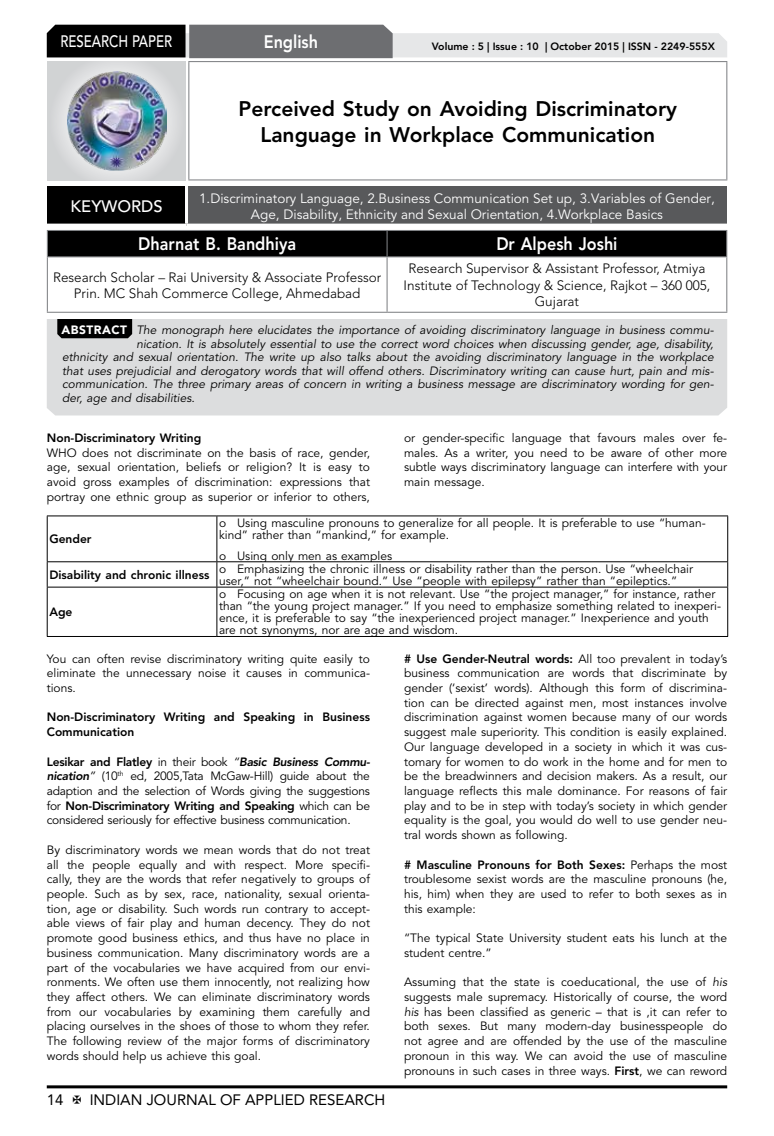
<style>
.page{position:relative;width:774px;height:1136px;background:#fff}
.page>*{position:absolute;margin:0;border:0;box-sizing:border-box;transform-origin:0 0}
.t1{font:800 21px/26.2px "Avenir LT Std";color:#000;text-align:center}
.t2{font:800 18px "Avenir LT Std";color:#fff;scale:.9 1}
.t3{font:500 16.5px "Avenir LT Std";color:#fff;scale:.8 1}
.t4{font:500 16.5px "Avenir LT Std";color:#fff}
.t5{font:15px "Avenir LT Std";color:#000}
.t6{font:300 13.5px/16.2px "Avenir LT Std";color:#000;text-align:center}
.t7{font:13.5px/16.2px "Avenir LT Std";color:#fff;text-align:center}
.t8{font:12px/14.7px "Avenir LT Std";color:#000;text-align:justify}
.t9{font:italic 12px "Avenir LT Std";color:#000}
.t10{font:800 12px/14.7px "Avenir LT Std";color:#000}
.t11{font:800 10.5px "Avenir LT Std";color:#000}
.s1{font-weight:900;font-style:normal;color:#fff}
.s2{font-weight:800}
.s3{font-style:italic}
.s4{font-weight:800;font-style:italic}
</style>
<div class="page">
<hr style="left:47px;top:1085px;width:680px;height:3px;background:#000">
<div style="left:48px;top:62px;width:137px;height:118px;background:linear-gradient(to right,#d9dadb,#d9dadb)"></div>
<img style="left:68px;top:71px;width:99px;height:100px">
<svg style="left:47px;top:25px;width:680px;height:33px;background:#979899"></svg>
<hr style="left:188px;top:61px;width:539px;height:1px;background:#808285">
<hr style="left:188px;top:62px;width:1px;height:117px;background:#808285">
<hr style="left:726px;top:62px;width:1px;height:117px;background:#808285">
<hr style="left:188px;top:179px;width:539px;height:1px;background:#808285">
<div style="left:47px;top:230px;width:680px;height:26px;background:#000"></div>
<hr style="left:47px;top:256px;width:340px;height:1px;background:#808285">
<hr style="left:47px;top:257px;width:1px;height:55px;background:#808285">
<hr style="left:387px;top:256px;width:340px;height:1px;background:#808285">
<hr style="left:386px;top:257px;width:2px;height:55px;background:#808285">
<hr style="left:726px;top:257px;width:1px;height:55px;background:#808285">
<hr style="left:47px;top:312px;width:340px;height:1px;background:#808285">
<hr style="left:387px;top:312px;width:340px;height:1px;background:#808285">
<div style="left:47px;top:186px;width:139px;height:39px;background:#000"></div>
<div style="left:186px;top:186px;width:541px;height:39px;background:#58595b"></div>
<hr style="left:185px;top:186px;width:3px;height:37px;background:#fff">
<hr style="left:47px;top:223px;width:139px;height:3px;background:#fff">
<hr style="left:186px;top:223px;width:541px;height:3px;background:#fff">
<div style="left:47px;top:319px;width:680px;height:96px;background:#dcddde"></div>
<svg style="left:57px;top:319px;width:75px;height:19px"></svg>
<svg style="left:48px;top:516px;width:679px;height:120px"></svg>
<hr style="left:216px;top:516px;width:1px;height:45px;background:#000">
<hr style="left:47px;top:561px;width:170px;height:1px;background:#000">
<hr style="left:217px;top:561px;width:511px;height:1px;background:#000">
<svg style="left:216px;top:562px;width:1px;height:24px"></svg>
<hr style="left:47px;top:586px;width:170px;height:1px;background:#000">
<hr style="left:217px;top:586px;width:511px;height:1px;background:#000">
<hr style="left:216px;top:587px;width:1px;height:49px;background:#000">
<hr style="left:47px;top:515px;width:170px;height:1px;background:#000">
<hr style="left:47px;top:516px;width:1px;height:45px;background:#000">
<hr style="left:217px;top:515px;width:511px;height:1px;background:#000">
<hr style="left:727px;top:516px;width:1px;height:45px;background:#000">
<svg style="left:47px;top:562px;width:1px;height:24px"></svg>
<svg style="left:727px;top:562px;width:1px;height:24px"></svg>
<hr style="left:47px;top:587px;width:1px;height:49px;background:#000">
<hr style="left:727px;top:587px;width:1px;height:49px;background:#000">
<hr style="left:47px;top:636px;width:170px;height:1px;background:#000">
<hr style="left:217px;top:636px;width:511px;height:1px;background:#000">
<h3 class="t3" style="left:60px;top:32px;width:139px">RESEARCH PAPER</h3>
<h2 class="t2" style="left:264px;top:31px;width:62px">English</h2>
<p class="t11" style="left:432px;top:41px;width:284px">Volume : 5 | Issue : 10 | October 2015 | ISSN - 2249-555X</p>
<h1 class="t1" style="left:239px;top:95px;width:440px">Perceived Study on Avoiding Discriminatory<br>Language in Workplace Communication</h1>
<h3 class="t4" style="left:71px;top:196px;width:94px">KEYWORDS</h3>
<p class="t7" style="left:199px;top:190px;width:517px">1.Discriminatory Language, 2.Business Communication Set up, 3.Variables of Gender,<br>Age, Disability, Ethnicity and Sexual Orientation, 4.Workplace Basics</p>
<h2 class="t2" style="left:138px;top:233px;width:177px">Dharnat B. Bandhiya</h2>
<h2 class="t2" style="left:496px;top:233px;width:136px">Dr Alpesh Joshi</h2>
<p class="t6" style="left:53px;top:269px;width:330px">Research Scholar – Rai University &amp; Associate Professor<br>Prin. MC Shah Commerce College, Ahmedabad</p>
<p class="t6" style="left:404px;top:261px;width:308px">Research Supervisor &amp; Assistant Professor, Atmiya<br>Institute of Technology &amp; Science, Rajkot – 360 005,<br>Gujarat</p>
<p class="t9" style="left:62px;top:323px;width:653px"><span class="s1">ABSTRACT</span> The monograph here elucidates the importance of avoiding discriminatory language in business commu-</p>
<p class="t9" style="left:136px;top:336px;width:579px">nication. It is absolutely essential to use the correct word choices when discussing gender, age, disability,</p>
<p class="t9" style="left:62px;top:350px;width:653px">ethnicity and sexual orientation. The write up also talks about the avoiding discriminatory language in the workplace</p>
<p class="t9" style="left:62px;top:363px;width:653px">that uses prejudicial and derogatory words that will offend others. Discriminatory writing can cause hurt, pain and mis-</p>
<p class="t9" style="left:62px;top:377px;width:653px">communication. The three primary areas of concern in writing a business message are discriminatory wording for gen-</p>
<p class="t9" style="left:62px;top:390px;width:134px">der, age and disabilities.</p>
<p class="t10" style="left:47px;top:430px;width:156px">Non-Discriminatory Writing</p>
<p class="t8" style="left:47px;top:445px;width:325px">WHO does not discriminate on the basis of race, gender, age, sexual orientation, beliefs or religion? It is easy to avoid gross examples of discrimination: expressions that portray one ethnic group as superior or inferior to others,</p>
<p class="t8" style="left:404px;top:431px;width:325px">or gender-specific language that favours males over fe&shy;males. As a writer, you need to be aware of other more subtle ways discriminatory language can interfere with your main message.</p>
<p class="t8" style="left:219px;top:517px;width:488px;line-height:12px">o Using masculine pronouns to generalize for all people. It is preferable to use “human&shy;kind” rather than “mankind,” for example.</p>
<p class="t8" style="left:219px;top:548px;width:175px">o Using only men as examples</p>
<p class="t10" style="left:49px;top:532px;width:44px">Gender</p>
<p class="t10" style="left:49px;top:567px;width:162px">Disability and chronic illness</p>
<p class="t8" style="left:219px;top:563px;width:476px;line-height:12px">o Emphasizing the chronic illness or disability rather than the person. Use “wheelchair user,” not “wheelchair bound.” Use “people with epilepsy” rather than “epileptics.”</p>
<p class="t10" style="left:49px;top:604px;width:25px">Age</p>
<p class="t8" style="left:219px;top:588px;width:504px;line-height:12px;text-align:left">o Focusing on age when it is not relevant. Use “the project manager,” for instance, rather than “the young project manager.” If you need to emphasize something related to inexperi&shy;ence, it is preferable to say “the inexperienced project manager.” Inexperience and youth are not synonyms, nor are age and wisdom.</p>
<p class="t8" style="left:47px;top:651px;width:325px">You can often revise discriminatory writing quite easily to eliminate the unnecessary noise it causes in communica&shy;tions.</p>
<p class="t10" style="left:47px;top:710px;width:325px">Non-Discriminatory Writing and Speaking in Business<br>Communication</p>
<p class="t8" style="left:47px;top:754px;width:325px"><span class="s2">Lesikar and Flatley</span> in their book <span class="s3">“</span><span class="s4">Basic Business Commu&shy;nication</span><span class="s3">”</span> (10<sup>th</sup> ed, 2005,Tata McGaw-Hill) guide about the adaption and the selection of Words giving the suggestions for <span class="s2">Non-Discriminatory Writing and Speaking</span> which can be considered seriously for effective business communication.</p>
<p class="t8" style="left:47px;top:842px;width:325px">By discriminatory words we mean words that do not treat all the people equally and with respect. More specifi&shy;cally, they are the words that refer negatively to groups of people. Such as by sex, race, nationality, sexual orienta&shy;tion, age or disability. Such words run contrary to accept&shy;able views of fair play and human decency. They do not promote good business ethics, and thus have no place in business communication. Many discriminatory words are a part of the vocabularies we have acquired from our envi&shy;ronments. We often use them innocently, not realizing how they affect others. We can eliminate discriminatory words from our vocabularies by examining them carefully and placing ourselves in the shoes of those to whom they refer.<br>The following review of the major forms of discriminatory words should help us achieve this goal.</p>
<p class="t8" style="left:404px;top:651px;width:325px"><span class="s2"># Use Gender-Neutral words:</span> All too prevalent in today’s business communication are words that discriminate by gender (‘sexist’ words). Although this form of discrimina&shy;tion can be directed against men, most instances involve discrimination against women because many of our words suggest male superiority. This condition is easily explained.<br>Our language developed in a society in which it was cus&shy;tomary for women to do work in the home and for men to be the breadwinners and decision makers. As a result, our language reflects this male dominance. For reasons of fair play and to be in step with today’s society in which gender equality is the goal, you would do well to use gender neu&shy;tral words shown as following.</p>
<p class="t8" style="left:404px;top:857px;width:325px"><span class="s2"># Masculine Pronouns for Both Sexes:</span> Perhaps the most troublesome sexist words are the masculine pronouns (he, his, him) when they are used to refer to both sexes as in this example:</p>
<p class="t8" style="left:404px;top:930px;width:325px">“The typical State University student eats his lunch at the student centre.”</p>
<p class="t8" style="left:404px;top:974px;width:325px">Assuming that the state is coeducational, the use of <span class="s3">his </span>suggests male supremacy. Historically of course, the word <span class="s3">his</span> has been classified as generic – that is ,it can refer to both sexes. But many modern-day businesspeople do not agree and are offended by the use of the masculine pronoun in this way. We can avoid the use of masculine pronouns in such cases in three ways. <span class="s2">First</span>, we can reword</p>
<p class="t5" style="left:47px;top:1090px;width:18px">14</p>
<p class="t5" style="left:90px;top:1090px;width:297px">INDIAN JOURNAL OF APPLIED RESEARCH</p>
</div>
